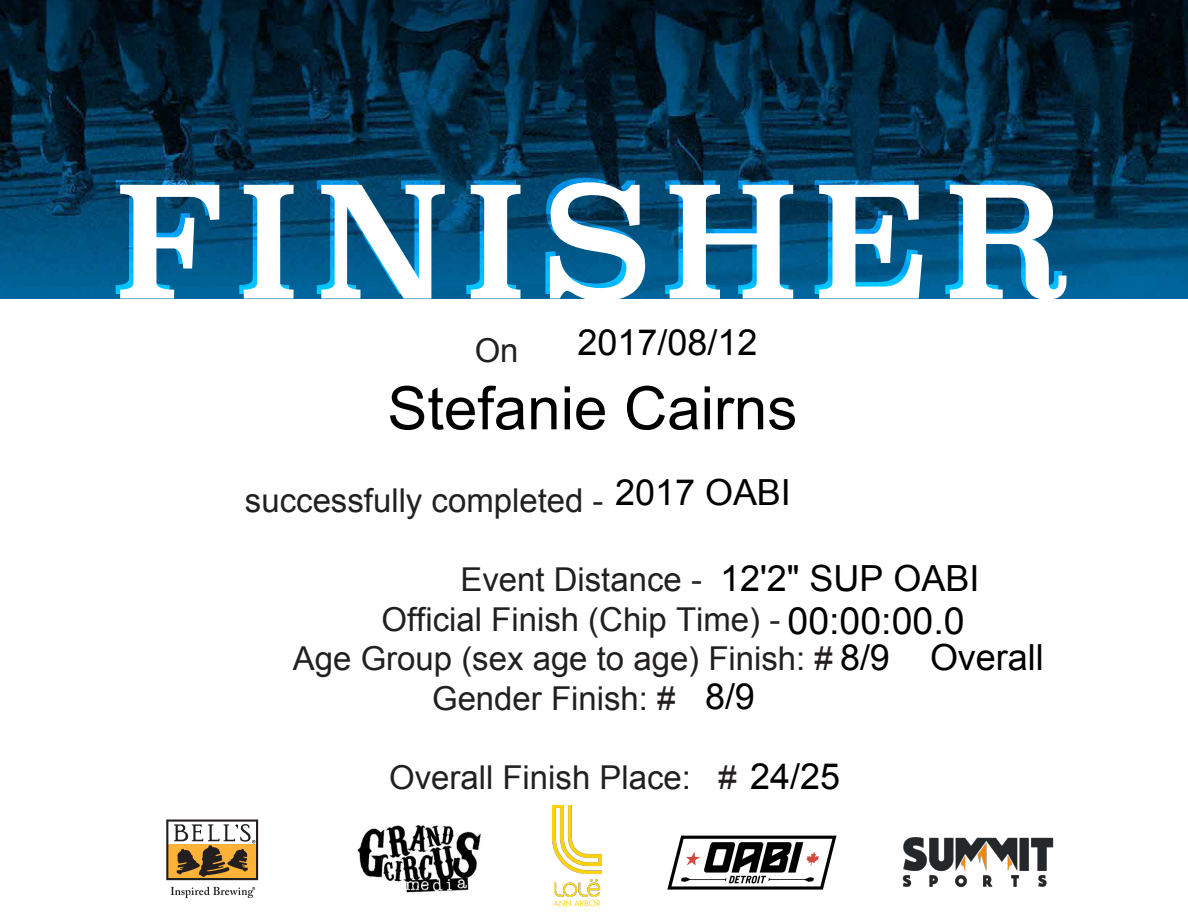
<style>
.page{position:relative;width:1188px;height:918px;background:#fff}
.page>*{position:absolute;margin:0;border:0;box-sizing:border-box;transform-origin:0 0}
.t1{font:153px "Superclarendon";letter-spacing:.1em;color:#fff}
.t2{font:60px "Arial";color:#000}
.t3{font:37.5px "Arial";color:#000}
.t4{font:36px "Arial";color:#000}
.t5{font:32.85px "Arial";color:#221f20}
.s1{font-size:36px;color:#000}
</style>
<div class="page">
<img style="left:0;top:0;width:1188px;height:298px">
<svg style="left:171px;top:887px;width:84px;height:11px"></svg>
<svg style="left:166px;top:819px;width:92px;height:61px"></svg>
<img style="left:357px;top:825px;width:124px;height:68px">
<img style="left:552px;top:805px;width:50px;height:102px">
<img style="left:902px;top:837px;width:152px;height:51px">
<img style="left:667px;top:835px;width:170px;height:55px">
<h1 class="t1" style="left:110px;top:135px;width:957px">FINISHER</h1>
<p class="t5" style="left:475px;top:328px;width:45px">On</p>
<p class="t4" style="left:578px;top:323px;width:182px">2017/08/12</p>
<h2 class="t2" style="left:387px;top:375px;width:411px">Stefanie Cairns</h2>
<p class="t5" style="left:245px;top:479px;width:360px">successfully completed -</p>
<p class="t4" style="left:615px;top:473px;width:177px">2017 OABI</p>
<p class="t4" style="left:720px;top:558px;width:261px">12'2" SUP OABI</p>
<p class="t5" style="left:460px;top:558px;width:243px">Event Distance -</p>
<p class="t5" style="left:382px;top:598px;width:400px">Official Finish (Chip Time) -</p>
<p class="t5" style="left:293px;top:637px;width:599px">Age Group (sex age to age) Finish: # <span class="s1">8/9</span></p>
<p class="t5" style="left:432px;top:677px;width:245px">Gender Finish: #</p>
<p class="t3" style="left:788px;top:600px;width:179px">00:00:00.0</p>
<p class="t4" style="left:930px;top:638px;width:115px">Overall</p>
<p class="t4" style="left:705px;top:677px;width:52px">8/9</p>
<p class="t5" style="left:389px;top:756px;width:452px">Overall Finish Place: # <span class="s1">24/25</span></p>
</div>
